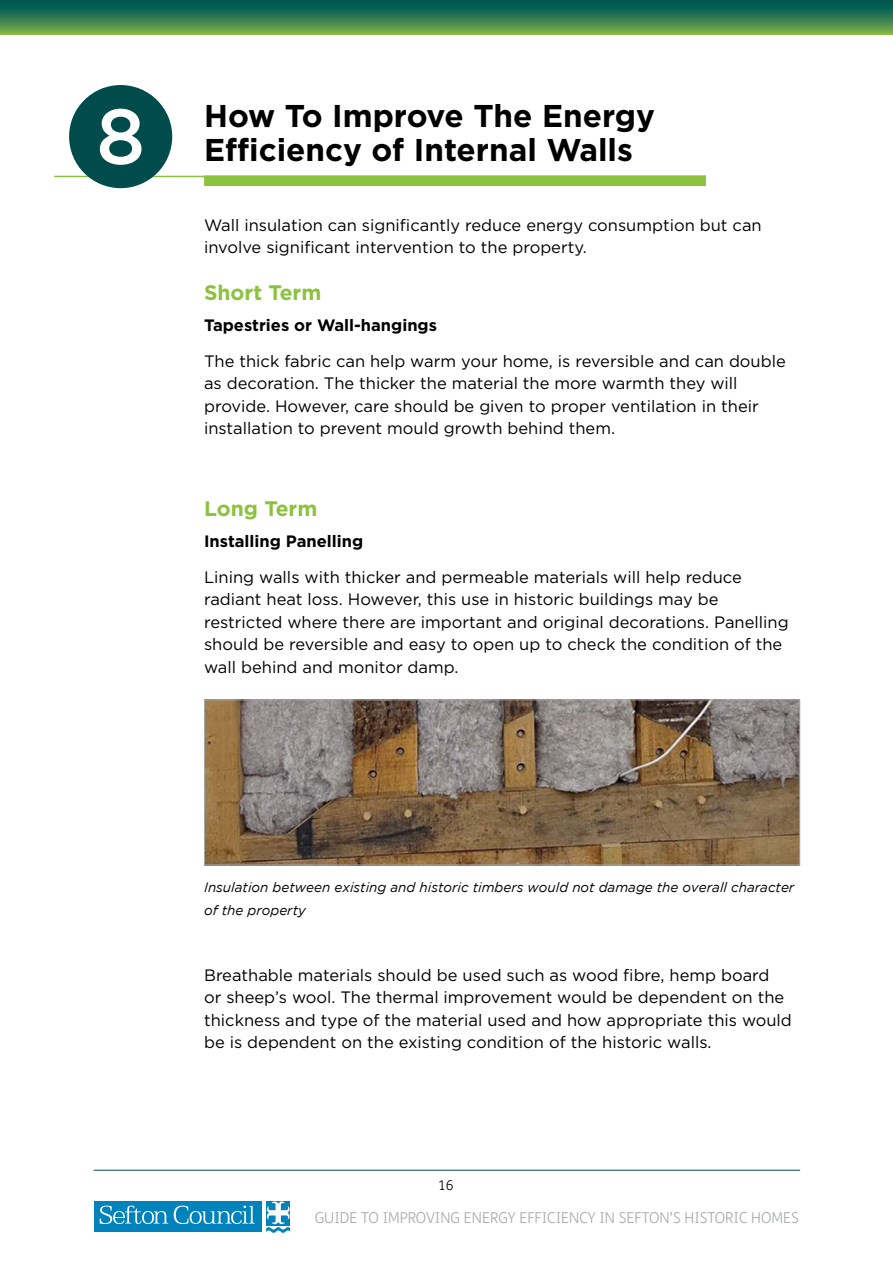
<style>
.page{position:relative;width:893px;height:1263px;background:#fff}
.page>*{position:absolute;margin:0;border:0;box-sizing:border-box;transform-origin:0 0}
.t1{font:500 78px "Gotham";color:#fff}
.t2{font:700 31.5px/34.5px "Gotham";color:#000}
.t3{font:700 21px "Gotham";color:#8cc23d}
.t4{font:16.5px/22.5px "Gotham";color:#000}
.t5{font:700 16.5px "Gotham";color:#000}
.t6{font:300 15px "FS Me";color:#a7a9ac}
.t7{font:italic 13.5px/22.5px "Gotham";color:#000}
.t8{font:300 13.5px "FS Me";color:#000}
</style>
<div class="page">
<div style="left:0;top:0;width:893px;height:34px;background:linear-gradient(to bottom,#004b55,#77a949)"></div>
<hr style="left:94px;top:1170px;width:706px;height:1px;background:#004c4d">
<div style="left:94px;top:1201px;width:167px;height:30px;background:#0082bc"></div>
<svg style="left:100px;top:1205px;width:68px;height:19px"></svg>
<svg style="left:174px;top:1205px;width:81px;height:19px"></svg>
<svg style="left:266px;top:1201px;width:24px;height:32px"></svg>
<hr style="left:54px;top:176px;width:652px;height:1px;background:#8cc23d">
<div style="left:204px;top:175px;width:502px;height:11px;background:#8cc23d"></div>
<div style="left:69px;top:85px;width:103px;height:103px;background:#004c4d;border-radius:50%"></div>
<img style="left:206px;top:701px;width:592px;height:162px">
<div style="left:204px;top:699px;width:596px;height:166px;border:1px solid #a7a9ac"></div>
<h1 class="t1" style="left:96px;top:85px;width:51px">8</h1>
<h2 class="t2" style="left:204px;top:98px;width:452px">How To Improve The Energy<br>Efficiency of Internal Walls</h2>
<p class="t4" style="left:204px;top:213px;width:559px">Wall insulation can significantly reduce energy consumption but can involve significant intervention to the property.</p>
<p class="t3" style="left:204px;top:279px;width:119px">Short Term</p>
<p class="t5" style="left:204px;top:314px;width:234px">Tapestries or Wall-hangings</p>
<p class="t4" style="left:204px;top:349px;width:583px">The thick fabric can help warm your home, is reversible and can double as decoration. The thicker the material the more warmth they will provide. However, care should be given to proper ventilation in their installation to prevent mould growth behind them.</p>
<p class="t3" style="left:204px;top:495px;width:115px">Long Term</p>
<p class="t5" style="left:204px;top:530px;width:161px">Installing Panelling</p>
<p class="t4" style="left:204px;top:565px;width:586px">Lining walls with thicker and permeable materials will help reduce radiant heat loss. However, this use in historic buildings may be restricted where there are important and original decorations. Panelling should be reversible and easy to open up to check the condition of the wall behind and monitor damp.</p>
<p class="t7" style="left:204px;top:876px;width:592px">Insulation between existing and historic timbers would not damage the overall character of the property</p>
<p class="t4" style="left:204px;top:963px;width:589px">Breathable materials should be used such as wood fibre, hemp board<br>or sheep’s wool. The thermal improvement would be dependent on the thickness and type of the material used and how appropriate this would be is dependent on the existing condition of the historic walls.</p>
<p class="t8" style="left:438px;top:1176px;width:17px">16</p>
<p class="t6" style="left:315px;top:1207px;width:486px">GUIDE TO IMPROVING ENERGY EFFICIENCY IN SEFTON’S HISTORIC HOMES</p>
</div>
